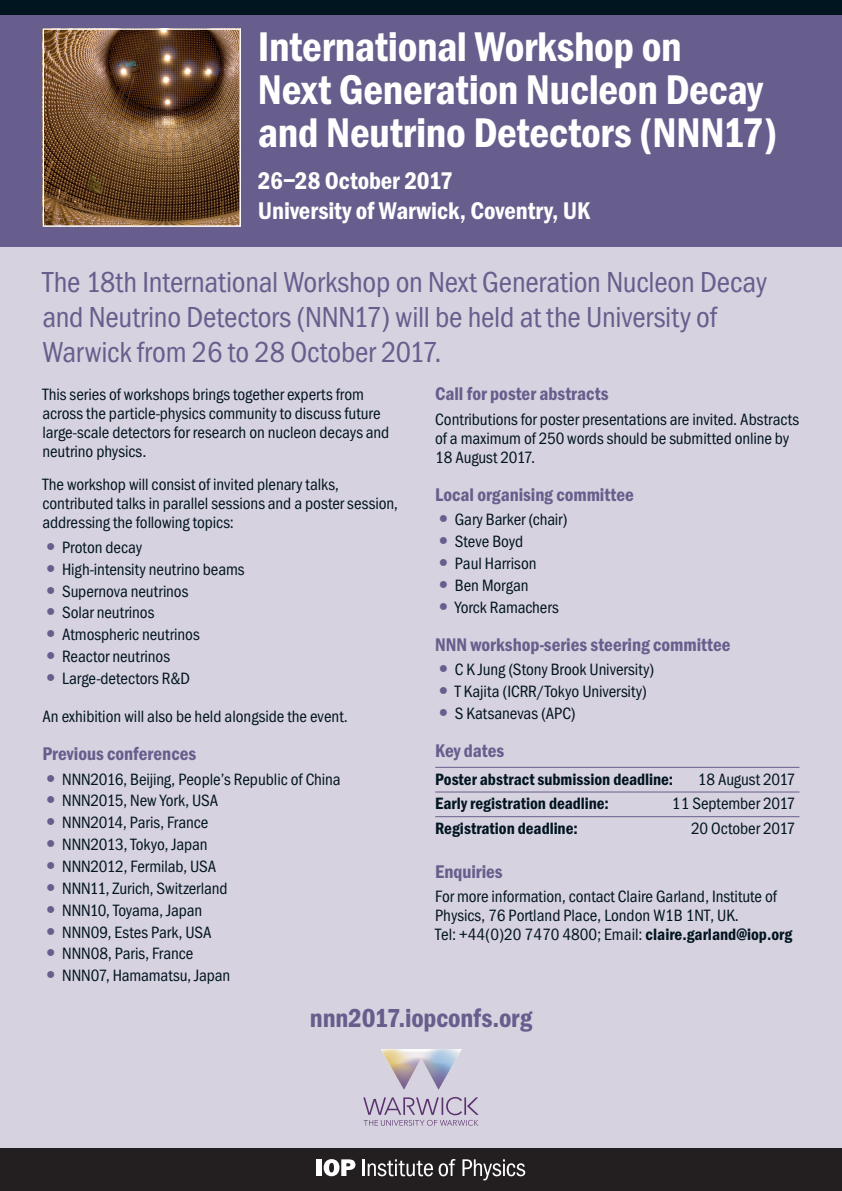
<style>
.page{position:relative;width:842px;height:1191px;background:#fff}
.page>*{position:absolute;margin:0;border:0;box-sizing:border-box;transform-origin:0 0}
.t1{font:600 43px/43px "Franklin Got Cd Io P";letter-spacing:-.01em;color:#fff}
.t2{font:30px/35px "Franklin Got Cd Io P";letter-spacing:-.005em;color:#675e8d}
.t3{font:600 27px "Franklin Got Cd Io P";letter-spacing:-.005em;color:#675e8d}
.t4{font:600 25px/30px "Franklin Got Cd Io P";letter-spacing:-.005em;color:#fff}
.t5{font:600 19px "Franklin Got Cd Io P";color:#675e8d}
.t6{font:17px/19px "Franklin Got Cd Io P";color:#011521}
.t7{font:600 17px "Franklin Got Cd Io P";color:#011521}
.s1{font-size:25px;color:#675e8d}
.s2{font-weight:600}
</style>
<div class="page">
<div style="left:0;top:28px;width:842px;height:1120px;background:#d7d2df"></div>
<div style="left:0;top:14px;width:842px;height:233px;background:#675e8d"></div>
<hr style="left:435px;top:767px;width:364px;height:1px;background:#675e8d">
<hr style="left:435px;top:791px;width:364px;height:1px;background:#675e8d">
<hr style="left:435px;top:816px;width:364px;height:1px;background:#675e8d">
<div style="left:0;top:0;width:842px;height:14px;background:#011521"></div>
<div style="left:0;top:1148px;width:842px;height:43px;background:#231f20"></div>
<div style="left:317px;top:1159px;width:5px;height:17px;background:#fff"></div>
<svg style="left:324px;top:1159px;width:31px;height:17px"></svg>
<svg style="left:363px;top:1159px;width:70px;height:17px"></svg>
<svg style="left:439px;top:1159px;width:16px;height:17px"></svg>
<svg style="left:462px;top:1159px;width:63px;height:21px"></svg>
<img style="left:46px;top:31px;width:192px;height:193px">
<div style="left:43px;top:28px;width:198px;height:199px;border:2px solid #fff"></div>
<img style="left:381px;top:1049px;width:81px;height:41px">
<svg style="left:363px;top:1097px;width:116px;height:28px"></svg>
<h1 class="t1" style="left:258px;top:25px;width:521px">International Workshop on<br>Next Generation Nucleon Decay and Neutrino Detectors (NNN17)</h1>
<h3 class="t4" style="left:258px;top:166px;width:334px">26–28 October 2017<br>University of Warwick, Coventry, UK</h3>
<h2 class="t2" style="left:43px;top:265px;width:726px">The 18th International Workshop on Next Generation Nucleon Decay and Neutrino Detectors (NNN17) will be held at the University of<br>Warwick from 26 to 28 October 2017.</h2>
<p class="t6" style="left:43px;top:385px;width:348px">This series of workshops brings together experts from across the particle-physics community to discuss future large-scale detectors for research on nucleon decays and neutrino physics.</p>
<p class="t6" style="left:43px;top:475px;width:357px">The workshop will consist of invited plenary talks, contributed talks in parallel sessions and a poster session, addressing the following topics:</p>
<p class="t6" style="left:43px;top:538px;width:101px"><span class="s1">•</span> Proton decay</p>
<p class="t6" style="left:43px;top:560px;width:204px"><span class="s1">•</span> High-intensity neutrino beams</p>
<p class="t6" style="left:43px;top:581px;width:148px"><span class="s1">•</span> Supernova neutrinos</p>
<p class="t6" style="left:43px;top:603px;width:113px"><span class="s1">•</span> Solar neutrinos</p>
<p class="t6" style="left:43px;top:625px;width:159px"><span class="s1">•</span> Atmospheric neutrinos</p>
<p class="t6" style="left:43px;top:647px;width:129px"><span class="s1">•</span> Reactor neutrinos</p>
<p class="t6" style="left:43px;top:669px;width:149px"><span class="s1">•</span> Large-detectors R&amp;D</p>
<p class="t6" style="left:43px;top:707px;width:307px">An exhibition will also be held alongside the event.</p>
<p class="t5" style="left:43px;top:742px;width:155px">Previous conferences</p>
<p class="t6" style="left:43px;top:769px;width:300px"><span class="s1">•</span> NNN2016, Beijing, People’s Republic of China</p>
<p class="t6" style="left:43px;top:791px;width:177px"><span class="s1">•</span> NNN2015, New York, USA</p>
<p class="t6" style="left:43px;top:813px;width:167px"><span class="s1">•</span> NNN2014, Paris, France</p>
<p class="t6" style="left:43px;top:835px;width:167px"><span class="s1">•</span> NNN2013, Tokyo, Japan</p>
<p class="t6" style="left:43px;top:857px;width:175px"><span class="s1">•</span> NNN2012, Fermilab, USA</p>
<p class="t6" style="left:43px;top:879px;width:187px"><span class="s1">•</span> NNN11, Zurich, Switzerland</p>
<p class="t6" style="left:43px;top:900px;width:161px"><span class="s1">•</span> NNN10, Toyama, Japan</p>
<p class="t6" style="left:43px;top:922px;width:171px"><span class="s1">•</span> NNN09, Estes Park, USA</p>
<p class="t6" style="left:43px;top:944px;width:152px"><span class="s1">•</span> NNN08, Paris, France</p>
<p class="t6" style="left:43px;top:966px;width:189px"><span class="s1">•</span> NNN07, Hamamatsu, Japan</p>
<p class="t5" style="left:435px;top:383px;width:175px">Call for poster abstracts</p>
<p class="t6" style="left:435px;top:409px;width:366px">Contributions for poster presentations are invited. Abstracts of a maximum of 250 words should be submitted online by<br>18 August 2017.</p>
<p class="t5" style="left:435px;top:483px;width:200px">Local organising committee</p>
<p class="t6" style="left:435px;top:510px;width:134px"><span class="s1">•</span> Gary Barker (chair)</p>
<p class="t6" style="left:435px;top:532px;width:90px"><span class="s1">•</span> Steve Boyd</p>
<p class="t6" style="left:435px;top:554px;width:103px"><span class="s1">•</span> Paul Harrison</p>
<p class="t6" style="left:435px;top:576px;width:95px"><span class="s1">•</span> Ben Morgan</p>
<p class="t6" style="left:435px;top:598px;width:125px"><span class="s1">•</span> Yorck Ramachers</p>
<p class="t5" style="left:435px;top:633px;width:297px">NNN workshop-series steering committee</p>
<p class="t6" style="left:435px;top:660px;width:221px"><span class="s1">•</span> C K Jung (Stony Brook University)</p>
<p class="t6" style="left:435px;top:682px;width:213px"><span class="s1">•</span> T Kajita (ICRR/Tokyo University)</p>
<p class="t6" style="left:435px;top:704px;width:142px"><span class="s1">•</span> S Katsanevas (APC)</p>
<p class="t5" style="left:435px;top:740px;width:71px">Key dates</p>
<p class="t7" style="left:435px;top:769px;width:240px">Poster abstract submission deadline:</p>
<p class="t6" style="left:698px;top:769px;width:99px">18 August 2017</p>
<p class="t7" style="left:435px;top:794px;width:175px">Early registration deadline:</p>
<p class="t6" style="left:672px;top:794px;width:125px">11 September 2017</p>
<p class="t7" style="left:435px;top:818px;width:144px">Registration deadline:</p>
<p class="t6" style="left:691px;top:819px;width:105px">20 October 2017</p>
<p class="t5" style="left:435px;top:860px;width:69px">Enquiries</p>
<p class="t6" style="left:435px;top:887px;width:359px">For more information, contact Claire Garland, Institute of<br>Physics, 76 Portland Place, London W1B 1NT, UK.<br>Tel: +44(0)20 7470 4800; Email: <span class="s2">claire.garland@iop.org</span></p>
<h3 class="t3" style="left:310px;top:1002px;width:224px">nnn2017.iopconfs.org</h3>
</div>
